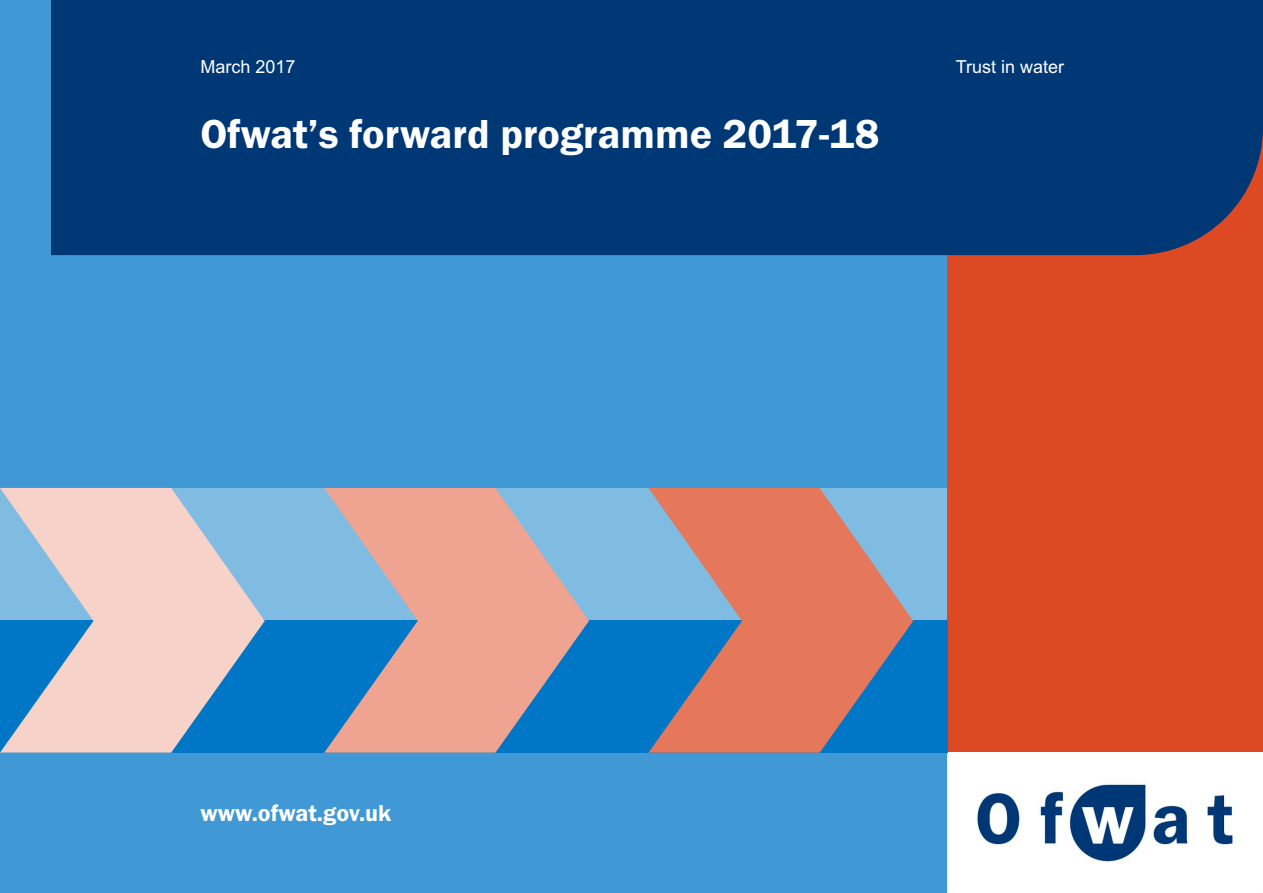
<style>
.page{position:relative;width:1263px;height:893px;background:#4099d4}
.page>*{position:absolute;margin:0;border:0;box-sizing:border-box;transform-origin:0 0}
.t1{font:600 42px "Franklin Gothic";color:#fff}
.t2{font:600 24px "Franklin Gothic";color:#fff}
.t3{font:18px "Arial";color:#fff}
</style>
<div class="page">
<div style="left:0;top:488px;width:947px;height:132px;background:#80bbe2"></div>
<div style="left:947px;top:0;width:316px;height:893px;background:#dd4923"></div>
<div style="left:947px;top:753px;width:316px;height:140px;background:#fff"></div>
<img style="left:977px;top:782px;width:256px;height:80px">
<div style="left:51px;top:0;width:1212px;height:255px;background:#003775"></div>
<div style="left:0;top:620px;width:947px;height:133px;background:#0077c6"></div>
<svg style="left:648px;top:488px;width:265px;height:265px;fill:#e5775a"></svg>
<svg style="left:324px;top:488px;width:265px;height:265px;fill:#eea491"></svg>
<svg style="left:0;top:488px;width:265px;height:265px;fill:#f6d2c8"></svg>
<p class="t3" style="left:200px;top:56px;width:97px">March 2017</p>
<p class="t3" style="left:956px;top:56px;width:110px">Trust in water</p>
<p class="t1" style="left:200px;top:109px;width:680px">Ofwat’s forward programme 2017-18</p>
<p class="t2" style="left:200px;top:798px;width:192px">www.ofwat.gov.uk</p>
</div>
